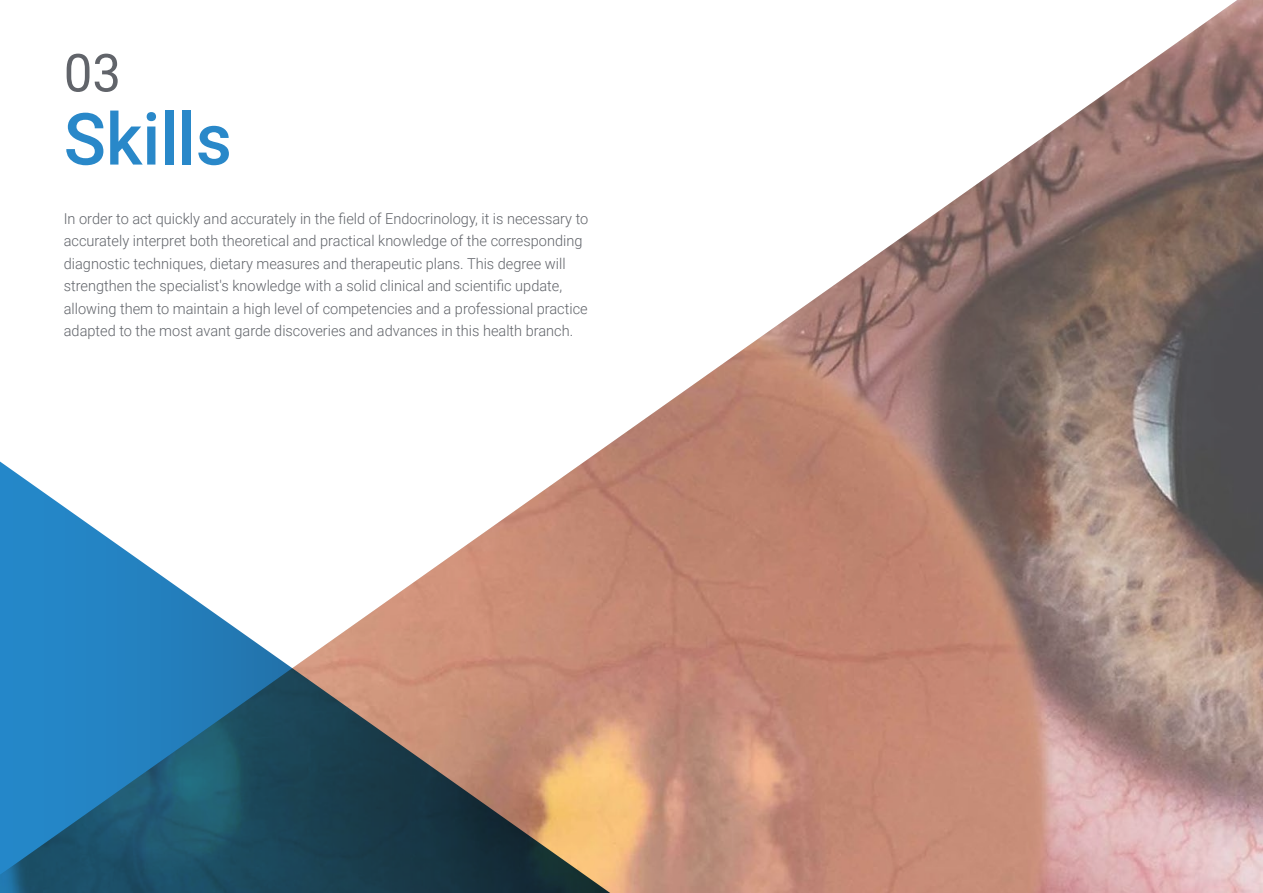
<style>
.page{position:relative;width:1263px;height:893px;background:#fff}
.page>*{position:absolute;margin:0;border:0;box-sizing:border-box;transform-origin:0 0}
.t1{font:500 72px "Roboto";color:#2988c9}
.t2{font:52.5px "Roboto";color:#61646a}
.t3{font:300 15px/22.5px "Roboto";color:#61646a}
</style>
<div class="page">
<img style="left:606px;top:0;width:657px;height:893px">
<svg style="left:0;top:446px;width:640px;height:447px"></svg>
<h2 class="t2" style="left:64px;top:36px;width:59px">03</h2>
<h1 class="t1" style="left:64px;top:89px;width:170px">Skills</h1>
<p class="t3" style="left:64px;top:207px;width:526px">In order to act quickly and accurately in the field of Endocrinology, it is necessary to accurately interpret both theoretical and practical knowledge of the corresponding diagnostic techniques, dietary measures and therapeutic plans. This degree will strengthen the specialist's knowledge with a solid clinical and scientific update, allowing them to maintain a high level of competencies and a professional practice adapted to the most avant garde discoveries and advances in this health branch.</p>
</div>
